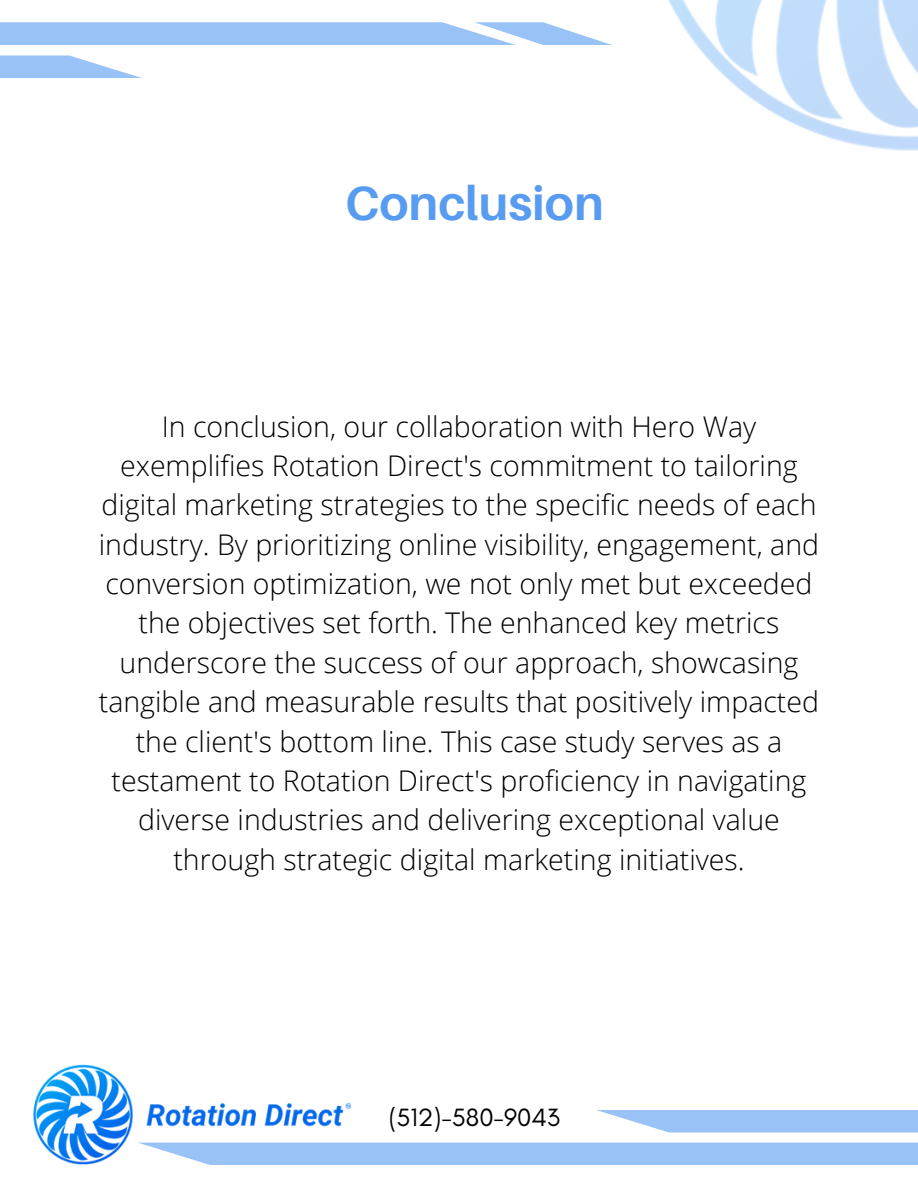
<style>
.page{position:relative;width:918px;height:1188px;background:#fff}
.page>*{position:absolute;margin:0;border:0;box-sizing:border-box;transform-origin:0 0}
.t1{font:700 48px "Aileron";color:#589cf1}
.t2{font:300 28.5px/39.3px "Open Sans";color:#000;text-align:center}
.t3{font:25.5px "Glacial Indifference";color:#000}
</style>
<div class="page">
<img style="left:668px;top:0;width:250px;height:151px">
<div style="left:0;top:22px;width:516px;height:23px;background:#99c2f7"></div>
<svg style="left:474px;top:22px;width:138px;height:23px"></svg>
<svg style="left:0;top:55px;width:142px;height:23px;fill:#99c2f7"></svg>
<div style="left:138px;top:1143px;width:780px;height:22px;background:#99c2f7"></div>
<svg style="left:596px;top:1110px;width:322px;height:22px;fill:#99c2f7"></svg>
<img style="left:33px;top:1064px;width:339px;height:101px">
<p class="t1" style="left:345px;top:173px;width:260px">Conclusion</p>
<p class="t2" style="left:99px;top:406px;width:722px">In conclusion, our collaboration with Hero Way exemplifies Rotation Direct's commitment to tailoring digital marketing strategies to the specific needs of each industry. By prioritizing online visibility, engagement, and conversion optimization, we not only met but exceeded the objectives set forth. The enhanced key metrics underscore the success of our approach, showcasing tangible and measurable results that positively impacted the client's bottom line. This case study serves as a testament to Rotation Direct's proficiency in navigating diverse industries and delivering exceptional value through strategic digital marketing initiatives.</p>
<p class="t3" style="left:389px;top:1102px;width:173px">(512)-580-9043</p>
</div>
